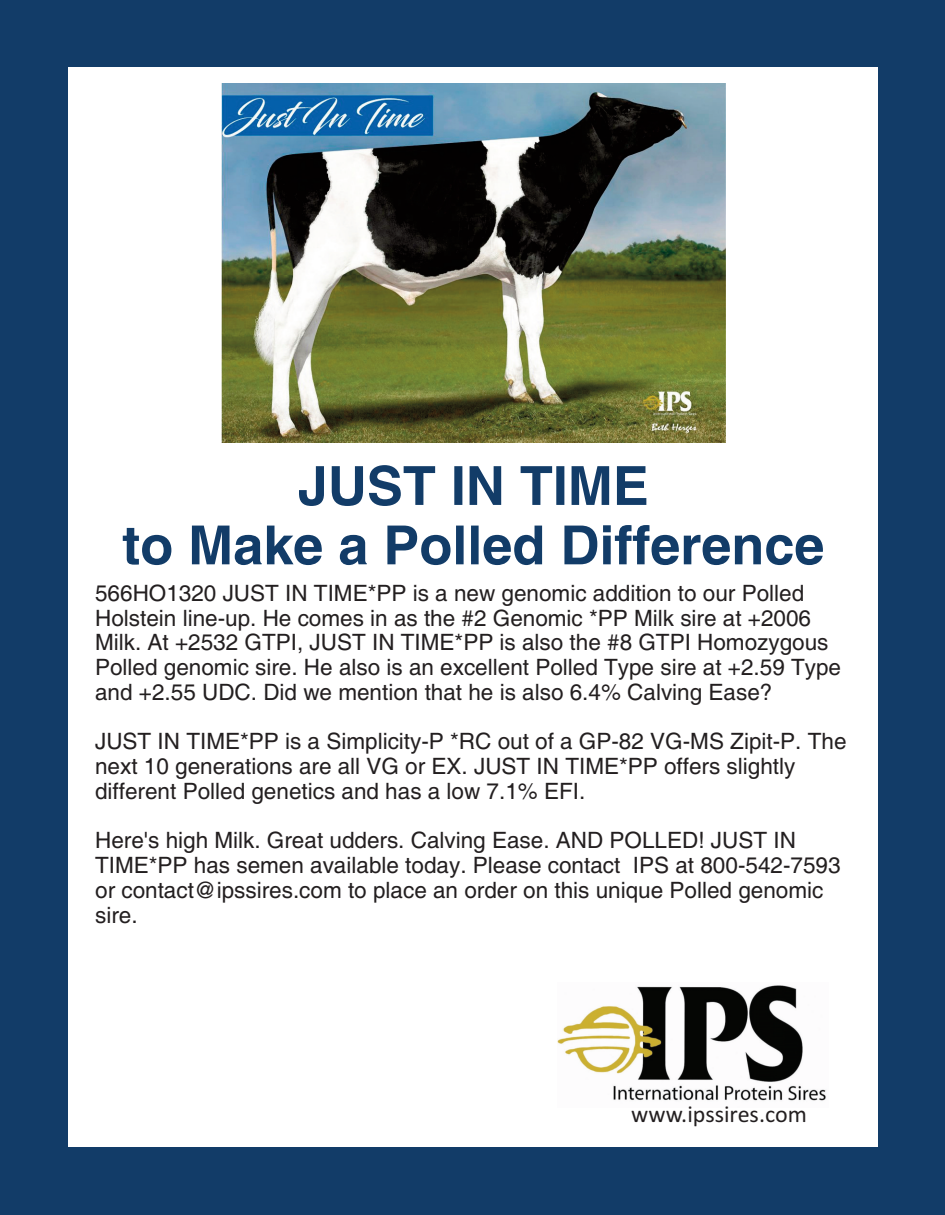
<style>
.page{position:relative;width:945px;height:1215px;background:#123c68}
.page>*{position:absolute;margin:0;border:0;box-sizing:border-box;transform-origin:0 0}
.t1{font:700 54px/59.4px "Helvetica";color:#123c68;text-align:center}
.t2{font:24px "Calibri";color:#231f20}
.t3{font:22.5px/24.8px "Helvetica";color:#231f20}
</style>
<div class="page">
<div style="left:68px;top:68px;width:810px;height:1080px;background:#fff"></div>
<img style="left:558px;top:985px;width:268px;height:116px">
<img style="left:222px;top:83px;width:503px;height:359px">
<h1 class="t1" style="left:122px;top:457px;width:704px">JUST IN TIME<br>to Make a Polled Difference</h1>
<p class="t3" style="left:95px;top:581px;width:748px">566HO1320 JUST IN TIME*PP is a new genomic addition to our Polled Holstein line-up. He comes in as the #2 Genomic *PP Milk sire at +2006<br>Milk. At +2532 GTPI, JUST IN TIME*PP is also the #8 GTPI Homozygous Polled genomic sire. He also is an excellent Polled Type sire at +2.59 Type and +2.55 UDC. Did we mention that he is also 6.4% Calving Ease?</p>
<p class="t3" style="left:95px;top:729px;width:753px">JUST IN TIME*PP is a Simplicity-P *RC out of a GP-82 VG-MS Zipit-P. The next 10 generations are all VG or EX. JUST IN TIME*PP offers slightly different Polled genetics and has a low 7.1% EFI.</p>
<p class="t3" style="left:95px;top:828px;width:747px">Here's high Milk. Great udders. Calving Ease. AND POLLED! JUST IN TIME*PP has semen available today. Please contact IPS at 800-542-7593 or contact@ipssires.com to place an order on this unique Polled genomic sire.</p>
<p class="t2" style="left:631px;top:1100px;width:177px">www.ipssires.com</p>
</div>
